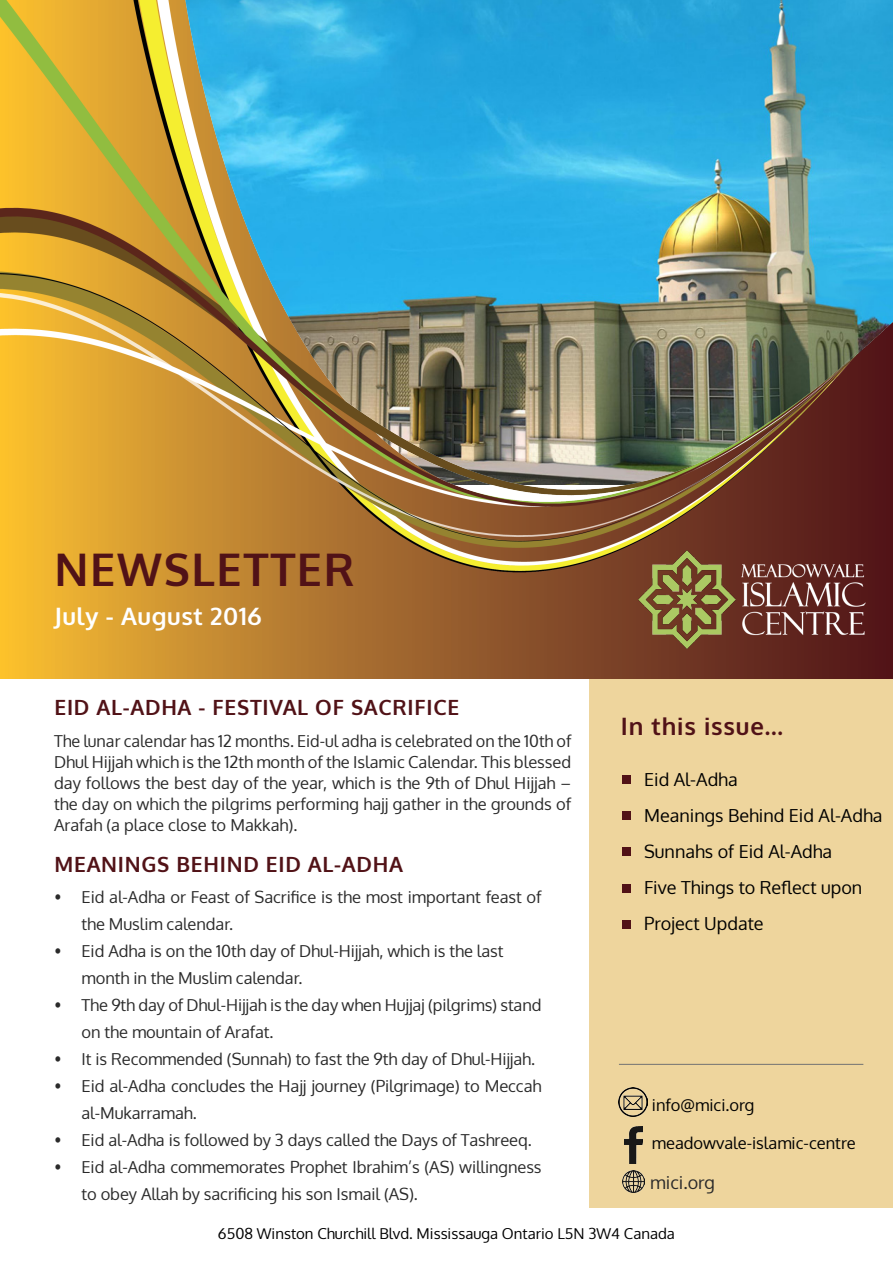
<style>
.page{position:relative;width:893px;height:1263px;background:#fff}
.page>*{position:absolute;margin:0;border:0;box-sizing:border-box;transform-origin:0 0}
.t1{font:700 45px "Oxygen";letter-spacing:.035em;color:#511217}
.t2{font:700 24px "Oxygen";letter-spacing:.02em;color:#fff}
.t3{font:700 24px "Oxygen";letter-spacing:.035em;color:#511217}
.t4{font:700 21px "Oxygen";letter-spacing:.035em;color:#511217}
.t5{font:18px "Oxygen";color:#000}
.t6{font:18px "Oxygen";color:#2a2a2a}
.t7{font:16.5px/21px "Oxygen";letter-spacing:-.005em;color:#2a2a2a}
.t8{font:16.5px "Oxygen";color:#000}
.t9{font:15px "Oxygen";color:#000}
</style>
<div class="page">
<div style="left:589px;top:679px;width:304px;height:529px;background:#eed59d"></div>
<img style="left:0;top:0;width:893px;height:679px">
<img style="left:638px;top:551px;width:228px;height:97px">
<div style="left:622px;top:775px;width:9px;height:9px;background:#511217"></div>
<div style="left:622px;top:811px;width:9px;height:9px;background:#511217"></div>
<div style="left:622px;top:847px;width:9px;height:9px;background:#511217"></div>
<div style="left:622px;top:920px;width:9px;height:8px;background:#511217"></div>
<div style="left:622px;top:884px;width:9px;height:8px;background:#511217"></div>
<hr style="left:619px;top:1064px;width:244px;height:1px;background:#727272">
<img style="left:622px;top:1171px;width:22px;height:22px">
<img style="left:619px;top:1088px;width:29px;height:29px">
<img style="left:625px;top:1126px;width:18px;height:37px">
<p class="t1" style="left:55px;top:541px;width:301px">NEWSLETTER</p>
<p class="t2" style="left:55px;top:601px;width:208px">July - August 2016</p>
<p class="t4" style="left:55px;top:694px;width:406px">EID AL-ADHA - FESTIVAL OF SACRIFICE</p>
<p class="t7" style="left:54px;top:730px;width:519px;text-align:justify">The lunar calendar has 12 months. Eid-ul adha is celebrated on the 10th of Dhul Hijjah which is the 12th month of the Islamic Calendar. This blessed day follows the best day of the year, which is the 9th of Dhul Hijjah – the day on which the pilgrims performing hajj gather in the grounds of Arafah (a place close to Makkah).</p>
<p class="t4" style="left:55px;top:851px;width:350px">MEANINGS BEHIND EID AL-ADHA</p>
<p class="t7" style="left:82px;top:883px;width:462px;line-height:27px;text-indent:-27px">• Eid al-Adha or Feast of Sacrifice is the most important feast of the Muslim calendar.</p>
<p class="t7" style="left:55px;top:940px;width:450px">• Eid Adha is on the 10th day of Dhul-Hijjah, which is the last</p>
<p class="t7" style="left:82px;top:967px;width:222px">month in the Muslim calendar.</p>
<p class="t7" style="left:82px;top:991px;width:462px;line-height:27px;text-indent:-27px">• The 9th day of Dhul-Hijjah is the day when Hujjaj (pilgrims) stand on the mountain of Arafat.</p>
<p class="t7" style="left:55px;top:1048px;width:482px">• It is Recommended (Sunnah) to fast the 9th day of Dhul-Hijjah.</p>
<p class="t7" style="left:82px;top:1072px;width:461px;line-height:27px;text-indent:-27px">• Eid al-Adha concludes the Hajj journey (Pilgrimage) to Meccah al-Mukarramah.</p>
<p class="t7" style="left:55px;top:1129px;width:479px">• Eid al-Adha is followed by 3 days called the Days of Tashreeq.</p>
<p class="t7" style="left:82px;top:1153px;width:462px;line-height:27px;text-indent:-27px">• Eid al-Adha commemorates Prophet Ibrahim’s (AS) willingness to obey Allah by sacrificing his son Ismail (AS).</p>
<p class="t3" style="left:621px;top:711px;width:164px">In this issue...</p>
<p class="t5" style="left:644px;top:767px;width:95px">Eid Al-Adha</p>
<p class="t5" style="left:644px;top:803px;width:240px">Meanings Behind Eid Al-Adha</p>
<p class="t5" style="left:644px;top:839px;width:190px">Sunnahs of Eid Al-Adha</p>
<p class="t5" style="left:644px;top:875px;width:220px">Five Things to Reflect upon</p>
<p class="t5" style="left:644px;top:911px;width:121px">Project Update</p>
<p class="t8" style="left:652px;top:1094px;width:104px">info@mici.org</p>
<p class="t8" style="left:652px;top:1132px;width:205px">meadowvale-islamic-centre</p>
<p class="t6" style="left:650px;top:1170px;width:66px">mici.org</p>
<p class="t9" style="left:218px;top:1223px;width:459px">6508 Winston Churchill Blvd. Mississauga Ontario L5N 3W4 Canada</p>
</div>
